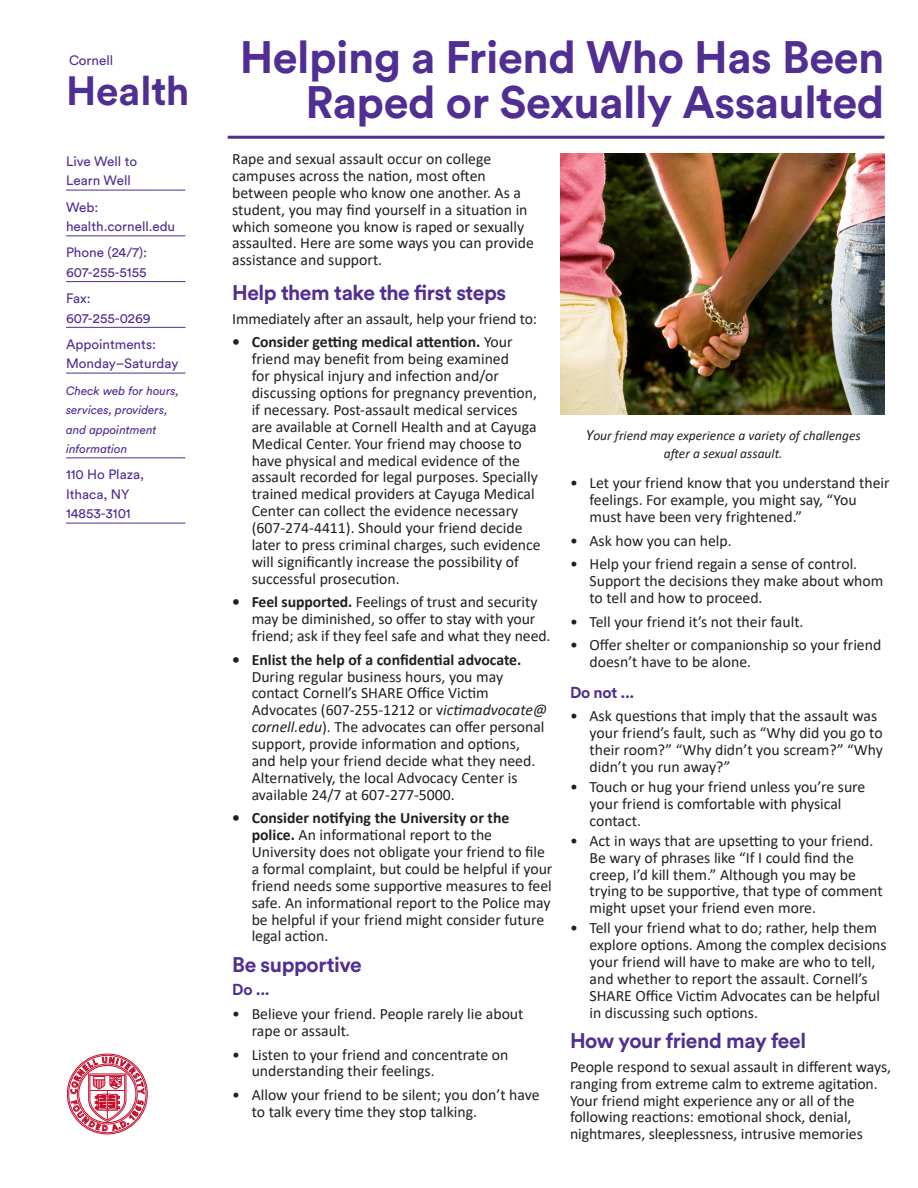
<style>
.page{position:relative;width:918px;height:1188px;background:#fff}
.page>*{position:absolute;margin:0;border:0;box-sizing:border-box;transform-origin:0 0}
.t1{font:700 45px/45px "Circular Std";letter-spacing:-.01em;color:#502e92;text-align:right}
.t2{font:700 40.5px "Circular Std";color:#502e92}
.t3{font:700 21px "Circular Std";letter-spacing:-.02em;color:#502e92}
.Bulleted_list{font:15.75px/16.8px "Calibri";color:#231f20}
.t4{font:700 15.75px "Circular Std";letter-spacing:-.02em;color:#502e92}
.t5{font:13.5px/19.5px "Circular Std";color:#502e92}
.t6{font:italic 13.5px/18px "Calibri";color:#231f20;text-align:center}
.t7{font:italic 12px/19.5px "Circular Std";color:#502e92}
.s1{font-weight:700}
.s2{font-style:italic}
.s3{font-size:15.75px}
</style>
<div class="page">
<img style="left:561px;top:153px;width:324px;height:262px">
<hr style="left:228px;top:136px;width:657px;height:3px;background:#502e92">
<svg style="left:67px;top:1053px;width:81px;height:81px"></svg>
<hr style="left:66px;top:190px;width:119px;height:1px;background:#502e92">
<hr style="left:66px;top:236px;width:119px;height:1px;background:#502e92">
<hr style="left:66px;top:281px;width:119px;height:1px;background:#502e92">
<hr style="left:66px;top:327px;width:119px;height:1px;background:#502e92">
<hr style="left:66px;top:373px;width:119px;height:1px;background:#502e92">
<hr style="left:66px;top:458px;width:119px;height:1px;background:#502e92">
<hr style="left:66px;top:523px;width:119px;height:1px;background:#502e92">
<p class="t5" style="left:69px;top:50px;width:46px">Cornell</p>
<h2 class="t2" style="left:66px;top:65px;width:125px">Health</h2>
<p class="t5" style="left:66px;top:151px;width:73px">Live Well to<br>Learn Well</p>
<p class="t5" style="left:66px;top:197px;width:111px">Web: health.cornell.edu</p>
<p class="t5" style="left:66px;top:243px;width:83px">Phone (24/7):<br>607-255-5155</p>
<p class="t5" style="left:66px;top:289px;width:86px">Fax:<br>607-255-0269</p>
<p class="t5" style="left:66px;top:334px;width:114px">Appointments:<br>Monday–Saturday</p>
<p class="t7" style="left:66px;top:381px;width:115px">Check web for hours, services, providers, and appointment information</p>
<p class="t5" style="left:66px;top:465px;width:80px">110 Ho Plaza,<br>Ithaca, NY<br>14853-3101</p>
<h1 class="t1" style="left:240px;top:34px;width:646px">Helping a Friend Who Has Been<br>Raped or Sexually Assaulted</h1>
<p class="Bulleted_list" style="left:232px;top:150px;width:303px">Rape and sexual assault occur on college campuses across the nation, most often between people who know one another. As a student, you may find yourself in a situation in which someone you know is raped or sexually assaulted. Here are some ways you can provide assistance and support.</p>
<h2 class="t3" style="left:232px;top:279px;width:276px">Help them take the first steps</h2>
<p class="Bulleted_list" style="left:232px;top:310px;width:306px">Immediately after an assault, help your friend to:</p>
<p class="Bulleted_list" style="left:252px;top:333px;width:291px;text-indent:-20px"><span class="s1">• Consider getting medical attention.</span> Your friend may benefit from being examined<br>for physical injury and infection and/or discussing options for pregnancy prevention, if necessary. Post-assault medical services are available at Cornell Health and at Cayuga Medical Center. Your friend may choose to have physical and medical evidence of the assault recorded for legal purposes. Specially trained medical providers at Cayuga Medical Center can collect the evidence necessary (607-274-4411). Should your friend decide later to press criminal charges, such evidence will significantly increase the possibility of successful prosecution.</p>
<p class="Bulleted_list" style="left:252px;top:593px;width:300px;text-indent:-20px"><span class="s1">• Feel supported.</span> Feelings of trust and security may be diminished, so offer to stay with your friend; ask if they feel safe and what they need.</p>
<p class="Bulleted_list" style="left:252px;top:651px;width:297px;text-indent:-20px"><span class="s1">• Enlist the help of a confidential advocate.<br></span>During regular business hours, you may contact Cornell’s SHARE Office Victim Advocates (607-255-1212 or v<span class="s2">ictimadvocate@ cornell.edu</span>). The advocates can offer personal support, provide information and options, and help your friend decide what they need.<br>Alternatively, the local Advocacy Center is available 24/7 at 607-277-5000.</p>
<p class="Bulleted_list" style="left:252px;top:809px;width:302px;text-indent:-20px"><span class="s1">• Consider notifying the University or the police.</span> An informational report to the University does not obligate your friend to file a formal complaint, but could be helpful if your friend needs some supportive measures to feel safe. An informational report to the Police may be helpful if your friend might consider future legal action.</p>
<h2 class="t3" style="left:232px;top:951px;width:131px">Be supportive</h2>
<h3 class="t4" style="left:232px;top:980px;width:39px">Do ...</h3>
<p class="Bulleted_list" style="left:252px;top:1005px;width:273px;text-indent:-20px">• Believe your friend. People rarely lie about rape or assault.</p>
<p class="Bulleted_list" style="left:252px;top:1046px;width:258px;text-indent:-20px">• Listen to your friend and concentrate on understanding their feelings.</p>
<p class="Bulleted_list" style="left:252px;top:1086px;width:289px;text-indent:-20px">• Allow your friend to be silent; you don’t have to talk every time they stop talking.</p>
<p class="t6" style="left:586px;top:426px;width:277px"><span class="s3">Y</span>our friend may experience a variety of challenges after a sexual assault.</p>
<p class="Bulleted_list" style="left:590px;top:474px;width:302px;text-indent:-20px">• Let your friend know that you understand their feelings. For example, you might say, “You must have been very frightened.”</p>
<p class="Bulleted_list" style="left:570px;top:532px;width:163px">• Ask how you can help.</p>
<p class="Bulleted_list" style="left:590px;top:555px;width:295px;text-indent:-20px">• Help your friend regain a sense of control.<br>Support the decisions they make about whom to tell and how to proceed.</p>
<p class="Bulleted_list" style="left:570px;top:613px;width:235px">• Tell your friend it’s not their fault.</p>
<p class="Bulleted_list" style="left:590px;top:636px;width:293px;text-indent:-20px">• Offer shelter or companionship so your friend doesn’t have to be alone.</p>
<h3 class="t4" style="left:570px;top:682px;width:66px">Do not ...</h3>
<p class="Bulleted_list" style="left:590px;top:707px;width:295px;text-indent:-20px">• Ask questions that imply that the assault was your friend’s fault, such as “Why did you go to their room?” “Why didn’t you scream?” “Why didn’t you run away?”</p>
<p class="Bulleted_list" style="left:590px;top:778px;width:277px;text-indent:-20px">• Touch or hug your friend unless you’re sure your friend is comfortable with physical contact.</p>
<p class="Bulleted_list" style="left:590px;top:832px;width:295px;text-indent:-20px">• Act in ways that are upsetting to your friend.<br>Be wary of phrases like “If I could find the creep, I’d kill them.” Although you may be trying to be supportive, that type of comment might upset your friend even more.</p>
<p class="Bulleted_list" style="left:590px;top:919px;width:299px;text-indent:-20px">• Tell your friend what to do; rather, help them explore options. Among the complex decisions your friend will have to make are who to tell, and whether to report the assault. Cornell’s SHARE Office Victim Advocates can be helpful in discussing such options.</p>
<h2 class="t3" style="left:570px;top:1027px;width:238px">How your friend may feel</h2>
<p class="Bulleted_list" style="left:570px;top:1058px;width:323px">People respond to sexual assault in different ways, ranging from extreme calm to extreme agitation.<br>Your friend might experience any or all of the following reactions: emotional shock, denial, nightmares, sleeplessness, intrusive memories</p>
</div>
